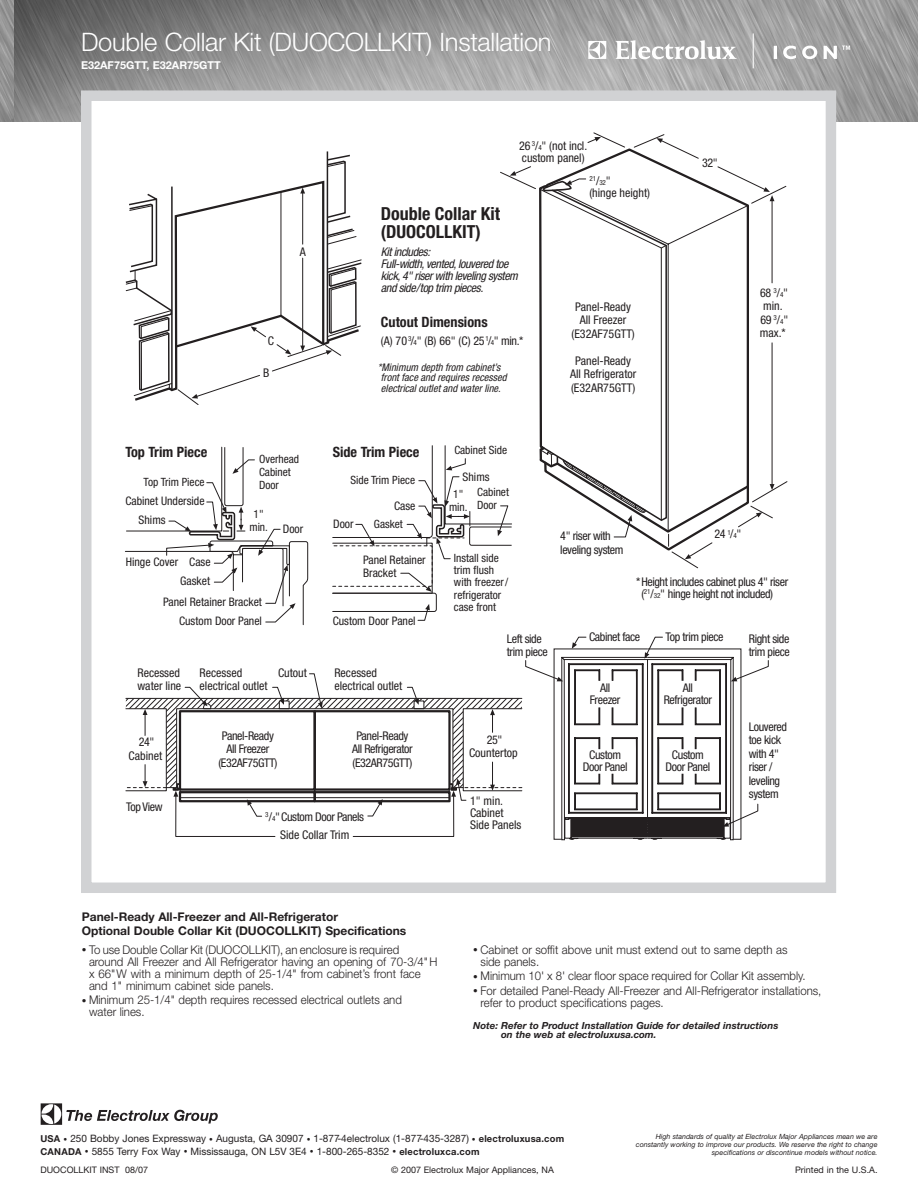
<style>
.page{position:relative;width:918px;height:1188px;background:#fff}
.page>*{position:absolute;margin:0;border:0;box-sizing:border-box;transform-origin:0 0}
.t1{font:300 25.5px "Helvetica Neue";letter-spacing:-.01em;color:#fff}
.t2{font:700 condensed 18px/18px "Helvetica Neue";color:#231f20}
.t3{font:700 condensed 14.25px "Helvetica Neue";color:#231f20}
.t4{font:300 12px/12px "Helvetica Neue";color:#231f20;scale:.95 1}
.t5{font:condensed 12px/13.5px "Helvetica Neue";letter-spacing:-.03em;color:#231f20;text-align:center}
.t6{font:condensed 12px/13.5px "Helvetica Neue";color:#231f20}
.t7{font:italic condensed 12px/12px "Helvetica Neue";color:#231f20}
.t8{font:700 12px/14px "Helvetica Neue";color:#231f20}
.t9{font:condensed 11.7px/13.2px "Helvetica Neue";color:#231f20}
.t10{font:condensed 11.4px/12.3px "Helvetica Neue";color:#231f20}
.t11{font:700 10.8px "Helvetica Neue";color:#fff}
.t12{font:italic condensed 10.5px/10.5px "Helvetica Neue";color:#231f20}
.t13{font:10.2px/12.1px "Helvetica Neue";color:#231f20}
.t14{font:italic 700 9.75px/9.8px "Helvetica Neue";color:#231f20}
.t15{font:9px "Helvetica Neue";color:#231f20}
.t16{font:italic 7.2px/7.9px "Helvetica Neue";color:#231f20;text-align:right}
.t17{font:condensed 7.05px "Helvetica Neue";color:#231f20}
.s1{font-size:7.05px}
.s2{font-size:12px}
.s3{font-size:9.3px}
.s4{font-weight:700;font-size:9.6px}
.s5{font-size:7.65px}
</style>
<div class="page">
<img style="left:13px;top:0;width:905px;height:122px">
<svg style="left:41px;top:1103px;width:91px;height:22px"></svg>
<svg style="left:588px;top:33px;width:262px;height:35px;background:#b4b4b4"></svg>
<img style="left:0;top:0;width:13px;height:122px">
<div style="left:86px;top:96px;width:745px;height:792px;background:#fff"></div>
<svg style="left:125px;top:132px;width:663px;height:493px"></svg>
<svg style="left:125px;top:637px;width:644px;height:204px"></svg>
<div style="left:81px;top:90px;width:755px;height:803px;border:10px solid #d1d2d4"></div>
<h1 class="t1" style="left:81px;top:33px;width:472px">Double Collar Kit (DUOCOLLKIT) Installation</h1>
<p class="t11" style="left:81px;top:61px;width:141px">E32AF75GTT, E32AR75GTT</p>
<p class="t6" style="left:519px;top:140px;width:70px;line-height:12.9px">26 <sup>3</sup>/<span class="s1">4</span>" (not incl. custom panel)</p>
<p class="t5" style="left:300px;top:246px;width:7px">A</p>
<p class="t5" style="left:268px;top:335px;width:8px">C</p>
<p class="t5" style="left:263px;top:366px;width:8px">B</p>
<h2 class="t2" style="left:381px;top:206px;width:121px">Double Collar Kit (DUOCOLLKIT)</h2>
<p class="t7" style="left:381px;top:247px;width:141px">Kitincludes:<br>Full-width,vented,louvered toe kick,4"riserwith leveling system and side/top trim pieces.</p>
<p class="t3" style="left:381px;top:317px;width:108px">Cutout Dimensions</p>
<p class="t5" style="left:381px;top:335px;width:144px">(A) 70 <sup>3</sup>/<span class="s1">4</span>" (B) 66" (C) 25<sup>1</sup>/<span class="s1">4</span>" min.*</p>
<p class="t12" style="left:378px;top:362px;width:132px">*Minimum depth from cabinet’s frontface and requires recessed electricaloutletand waterline.</p>
<p class="t17" style="left:589px;top:178px;width:23px">21<span class="s2">/</span>32<span class="s2">"</span></p>
<p class="t6" style="left:589px;top:186px;width:62px">(hinge height)</p>
<p class="t6" style="left:572px;top:301px;width:65px;text-align:center">Panel-Ready<br>All Freezer (E32AF75GTT)</p>
<p class="t6" style="left:570px;top:355px;width:68px;text-align:center">Panel-Ready<br>All Refrigerator (E32AR75GTT)</p>
<p class="t5" style="left:702px;top:157px;width:17px">32"</p>
<p class="t6" style="left:760px;top:287px;width:30px">68 <sup>3</sup>/<span class="s1">4</span>" min.<br>69 <sup>3</sup>/<span class="s1">4</span>" max.*</p>
<p class="t3" style="left:125px;top:447px;width:83px">Top Trim Piece</p>
<p class="t10" style="left:144px;top:477px;width:62px">Top Trim Piece</p>
<p class="t9" style="left:125px;top:496px;width:81px">Cabinet Underside</p>
<p class="t9" style="left:139px;top:515px;width:29px">Shims</p>
<p class="t10" style="left:259px;top:454px;width:42px;line-height:12.9px">Overhead<br>Cabinet<br>Door</p>
<p class="t10" style="left:249px;top:509px;width:20px;line-height:12.8px;text-align:center">1" min.</p>
<p class="t9" style="left:283px;top:523px;width:22px">Door</p>
<p class="t3" style="left:333px;top:447px;width:88px">Side Trim Piece</p>
<p class="t10" style="left:350px;top:474px;width:66px">Side Trim Piece</p>
<p class="t9" style="left:333px;top:518px;width:22px">Door</p>
<p class="t9" style="left:394px;top:500px;width:23px">Case</p>
<p class="t10" style="left:374px;top:518px;width:30px">Gasket</p>
<p class="t9" style="left:126px;top:556px;width:54px">Hinge Cover</p>
<p class="t9" style="left:189px;top:556px;width:23px">Case</p>
<p class="t9" style="left:163px;top:597px;width:100px">Panel Retainer Bracket</p>
<p class="t9" style="left:180px;top:575px;width:31px">Gasket</p>
<p class="t9" style="left:179px;top:615px;width:84px">Custom Door Panel</p>
<p class="t9" style="left:363px;top:554px;width:64px">Panel Retainer<br>Bracket</p>
<p class="t9" style="left:333px;top:615px;width:84px">Custom Door Panel</p>
<p class="t6" style="left:137px;top:667px;width:45px">Recessed water line</p>
<p class="t6" style="left:200px;top:667px;width:69px">Recessed electrical outlet</p>
<p class="t5" style="left:278px;top:667px;width:30px">Cutout</p>
<p class="t6" style="left:334px;top:667px;width:69px">Recessed electrical outlet</p>
<p class="t5" style="left:139px;top:736px;width:17px">24"</p>
<p class="t6" style="left:129px;top:750px;width:35px">Cabinet</p>
<p class="t5" style="left:126px;top:801px;width:38px">Top View</p>
<p class="t5" style="left:218px;top:730px;width:61px">Panel-Ready<br>All Freezer (E32AF75GTT)</p>
<p class="t5" style="left:352px;top:730px;width:62px">Panel-Ready<br>All Refrigerator (E32AR75GTT)</p>
<p class="t5" style="left:265px;top:808px;width:100px;line-height:18.8px"><sup>3</sup>/<span class="s1">4</span>"Custom Door Panels<br>Side Collar Trim</p>
<p class="t10" style="left:454px;top:445px;width:54px">Cabinet Side</p>
<p class="t9" style="left:463px;top:471px;width:29px">Shims</p>
<p class="t10" style="left:449px;top:488px;width:20px;line-height:12.8px;text-align:center">1" min.</p>
<p class="t10" style="left:477px;top:486px;width:33px;line-height:12.8px">Cabinet<br>Door</p>
<p class="t10" style="left:454px;top:552px;width:56px">Install side trim flush with freezer/ refrigerator case front</p>
<p class="t5" style="left:560px;top:530px;width:65px;text-align:left">4" riser with leveling system</p>
<p class="t5" style="left:714px;top:528px;width:29px">24 <sup>1</sup>/<span class="s1">4</span>"</p>
<p class="t5" style="left:641px;top:577px;width:148px;line-height:12px;text-align:left;text-indent:-5px">*Height includes cabinet plus 4" riser (<sup>21</sup>/<span class="s1">32</span>" hinge height not included)</p>
<p class="t5" style="left:589px;top:631px;width:53px">Cabinet face</p>
<p class="t5" style="left:507px;top:633px;width:42px;text-align:left">Left side trim piece</p>
<p class="t5" style="left:666px;top:631px;width:59px">Top trim piece</p>
<p class="t5" style="left:590px;top:683px;width:32px;line-height:12px">All<br>Freezer</p>
<p class="t5" style="left:664px;top:683px;width:50px;line-height:12px">All<br>Refrigerator</p>
<p class="t5" style="left:487px;top:734px;width:17px">25"</p>
<p class="t6" style="left:469px;top:747px;width:50px">Countertop</p>
<p class="t6" style="left:470px;top:796px;width:53px;line-height:12px">1" min.<br>Cabinet<br>Side Panels</p>
<p class="t5" style="left:583px;top:750px;width:46px;line-height:12px">Custom<br>Door Panel</p>
<p class="t5" style="left:666px;top:750px;width:46px;line-height:12px">Custom<br>Door Panel</p>
<p class="t5" style="left:749px;top:633px;width:42px;text-align:left">Right side trim piece</p>
<p class="t5" style="left:749px;top:721px;width:40px;text-align:left">Louvered toe kick with 4" riser / leveling system</p>
<p class="t8" style="left:82px;top:911px;width:326px">Panel-Ready All-Freezer and All-Refrigerator<br>Optional Double Collar Kit (DUOCOLLKIT) Specifications</p>
<p class="t4" style="left:89px;top:944px;width:368px;text-indent:-7px"><span class="s3">•</span> To use Double Collar Kit (DUOCOLLKIT), an enclosure is required<br>around All Freezer and All Refrigerator having an opening of 70-3/4"H x 66"W with a minimum depth of 25-1/4" from cabinet’s front face and 1" minimum cabinet side panels.</p>
<p class="t4" style="left:89px;top:995px;width:331px;text-indent:-7px"><span class="s3">•</span> Minimum 25-1/4" depth requires recessed electrical outlets and water lines.</p>
<p class="t4" style="left:481px;top:944px;width:325px;text-indent:-7px"><span class="s3">•</span> Cabinet or soffit above unit must extend out to same depth as side panels.</p>
<p class="t4" style="left:473px;top:971px;width:351px"><span class="s3">•</span> Minimum 10' x 8' clear floor space required for Collar Kit assembly.</p>
<p class="t4" style="left:481px;top:986px;width:360px;text-indent:-7px"><span class="s3">•</span> For detailed Panel-Ready All-Freezer and All-Refrigerator installations, refer to product specifications pages.</p>
<p class="t14" style="left:501px;top:1021px;width:279px;text-indent:-28px">Note: Refer to Product Installation Guide for detailed instructions on the web at electroluxusa.com.</p>
<p class="t16" style="left:636px;top:1133px;width:243px">High standards of quality at Electrolux Major Appliances mean we are constantly working to improve our products. We reserve the right to change specifications or discontinue models without notice.</p>
<p class="t13" style="left:40px;top:1134px;width:525px"><span class="s4">USA</span> <span class="s5">•</span> 250 Bobby Jones Expressway <span class="s5">•</span> Augusta, GA 30907 <span class="s5">•</span> 1-877-4electrolux (1-877-435-3287) <span class="s5">•</span> <span class="s4">electroluxusa.com<br>CANADA</span> <span class="s5">•</span> 5855 Terry Fox Way <span class="s5">•</span> Mississauga, ON L5V 3E4 <span class="s5">•</span> 1-800-265-8352 <span class="s5">•</span> <span class="s4">electroluxca.com</span></p>
<p class="t15" style="left:40px;top:1167px;width:109px">DUOCOLLKIT INST 08/07</p>
<p class="t15" style="left:391px;top:1167px;width:164px">© 2007 Electrolux Major Appliances, NA</p>
<p class="t15" style="left:795px;top:1167px;width:84px">Printed in the U.S.A.</p>
</div>
